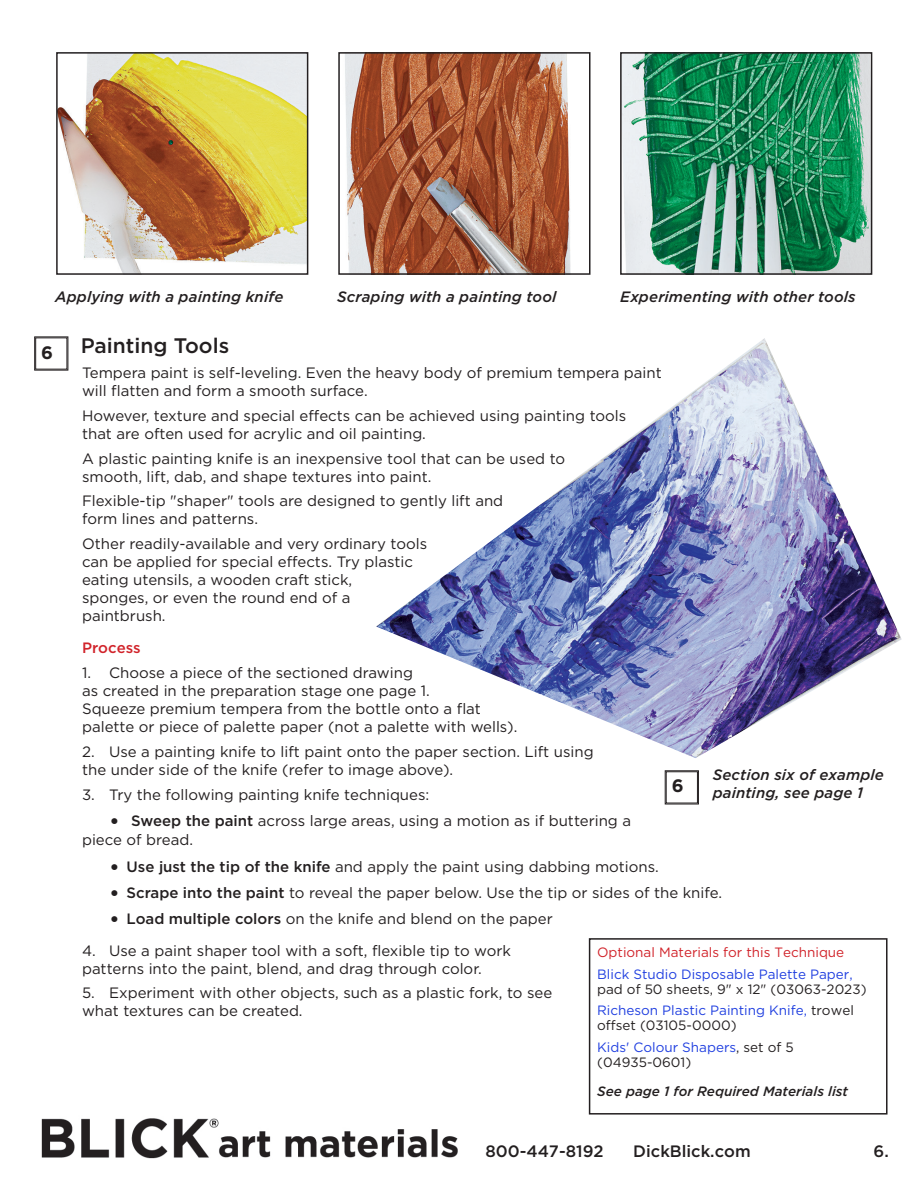
<style>
.page{position:relative;width:918px;height:1188px;background:#fff}
.page>*{position:absolute;margin:0;border:0;box-sizing:border-box;transform-origin:0 0}
.Process_Steps{font:500 21px "Gotham";color:#231f20}
.t1{font:700 18px "Gotham";color:#231f20}
.Materials_Heading{font:500 16.5px "Gotham";color:#231f20}
.Process_Steps-2{font:15px/18px "Gotham";color:#231f20}
.Step_instructions{font:italic 500 15px/18px "Gotham";letter-spacing:.005em;color:#231f20}
.Process_Steps-3{font:500 15px "Gotham";color:#d1232a}
.Materials_list{font:13.5px/15px "Gotham";color:#2140e0}
.Materials_list-2{font:13.5px/15px "Gotham";color:#231f20}
.Materials_Heading-2{font:13.5px "Gotham";color:#d1232a}
.Materials_list-3{font:italic 500 13.5px "Gotham";color:#231f20}
.s1{font-size:22.5px}
.s2{font-weight:500}
.s3{color:#231f20}
.s4{color:#2140e0}
</style>
<div class="page">
<img style="left:41px;top:1118px;width:417px;height:41px">
<img style="left:59px;top:55px;width:246px;height:217px">
<div style="left:56px;top:52px;width:252px;height:223px;border:2px solid #231f20"></div>
<img style="left:345px;top:55px;width:226px;height:217px">
<div style="left:338px;top:52px;width:253px;height:223px;border:2px solid #231f20"></div>
<img style="left:623px;top:55px;width:246px;height:217px">
<div style="left:620px;top:52px;width:252px;height:223px;border:2px solid #231f20"></div>
<img style="left:376px;top:338px;width:526px;height:420px">
<svg style="left:34px;top:336px;width:34px;height:35px"></svg>
<svg style="left:665px;top:770px;width:34px;height:35px"></svg>
<div style="left:589px;top:938px;width:299px;height:177px;border:2px solid #231f20"></div>
<p class="Step_instructions" style="left:55px;top:288px;width:230px">Applying with a painting knife</p>
<p class="Step_instructions" style="left:337px;top:288px;width:221px">Scraping with a painting tool</p>
<p class="Step_instructions" style="left:620px;top:288px;width:237px">Experimenting with other tools</p>
<p class="t1" style="left:41px;top:340px;width:13px">6</p>
<p class="Process_Steps" style="left:81px;top:332px;width:150px">Painting Tools</p>
<p class="Process_Steps-2" style="left:82px;top:364px;width:581px">Tempera paint is self-leveling. Even the heavy body of premium tempera paint will flatten and form a smooth surface.</p>
<p class="Process_Steps-2" style="left:82px;top:406px;width:546px">However, texture and special effects can be achieved using painting tools that are often used for acrylic and oil painting.</p>
<p class="Process_Steps-2" style="left:82px;top:449px;width:485px">A plastic painting knife is an inexpensive tool that can be used to smooth, lift, dab, and shape textures into paint.</p>
<p class="Process_Steps-2" style="left:82px;top:492px;width:423px">Flexible-tip "shaper" tools are designed to gently lift and form lines and patterns.</p>
<p class="Process_Steps-2" style="left:82px;top:535px;width:347px">Other readily-available and very ordinary tools can be applied for special effects. Try plastic eating utensils, a wooden craft stick,<br>sponges, or even the round end of a paintbrush.</p>
<p class="Process_Steps-3" style="left:82px;top:638px;width:60px">Process</p>
<p class="Process_Steps-2" style="left:82px;top:664px;width:437px">1. Choose a piece of the sectioned drawing<br>as created in the preparation stage one page 1.<br>Squeeze premium tempera from the bottle onto a flat palette or piece of palette paper (not a palette with wells).</p>
<p class="Process_Steps-2" style="left:82px;top:742px;width:513px">2. Use a painting knife to lift paint onto the paper section. Lift using the under side of the knife (refer to image above).</p>
<p class="Process_Steps-2" style="left:82px;top:785px;width:349px">3. Try the following painting knife techniques:</p>
<p class="Process_Steps-2" style="left:82px;top:811px;width:551px;line-height:19.5px;text-indent:27px"><span class="s1">•</span> <span class="s2">Sweep the paint</span> across large areas, using a motion as if buttering a piece of bread.</p>
<p class="Process_Steps-2" style="left:109px;top:857px;width:551px"><span class="s1">•</span> <span class="s2">Use just the tip of the knife</span> and apply the paint using dabbing motions.</p>
<p class="Process_Steps-2" style="left:109px;top:883px;width:615px"><span class="s1">•</span> <span class="s2">Scrape into the paint</span> to reveal the paper below. Use the tip or sides of the knife.</p>
<p class="Process_Steps-2" style="left:109px;top:910px;width:445px"><span class="s1">•</span> <span class="s2">Load multiple colors</span> on the knife and blend on the paper</p>
<p class="Process_Steps-2" style="left:82px;top:941px;width:431px">4. Use a paint shaper tool with a soft, flexible tip to work patterns into the paint, blend, and drag through color.</p>
<p class="Process_Steps-2" style="left:82px;top:984px;width:472px">5. Experiment with other objects, such as a plastic fork, to see what textures can be created.</p>
<p class="t1" style="left:672px;top:774px;width:13px">6</p>
<p class="Step_instructions" style="left:713px;top:766px;width:173px">Section six of example painting, see page 1</p>
<p class="Materials_Heading-2" style="left:597px;top:943px;width:249px">Optional Materials for this Technique</p>
<p class="Materials_list" style="left:597px;top:966px;width:271px">Blick Studio Disposable Palette Paper, <span class="s3">pad of 50 sheets, 9" x 12" (03063-2023)</span></p>
<p class="Materials_list" style="left:597px;top:1003px;width:258px">Richeson Plastic Painting Knife, <span class="s3">trowel offset (03105-0000)</span></p>
<p class="Materials_list-2" style="left:597px;top:1040px;width:198px"><span class="s4">Kids' Colour Shapers</span>, set of 5 (04935-0601)</p>
<p class="Materials_list-3" style="left:597px;top:1083px;width:252px">See page 1 for Required Materials list</p>
<p class="Materials_Heading" style="left:485px;top:1140px;width:120px">800-447-8192</p>
<p class="Materials_Heading" style="left:633px;top:1140px;width:119px">DickBlick.com</p>
<p class="Materials_Heading" style="left:874px;top:1140px;width:17px">6.</p>
</div>
